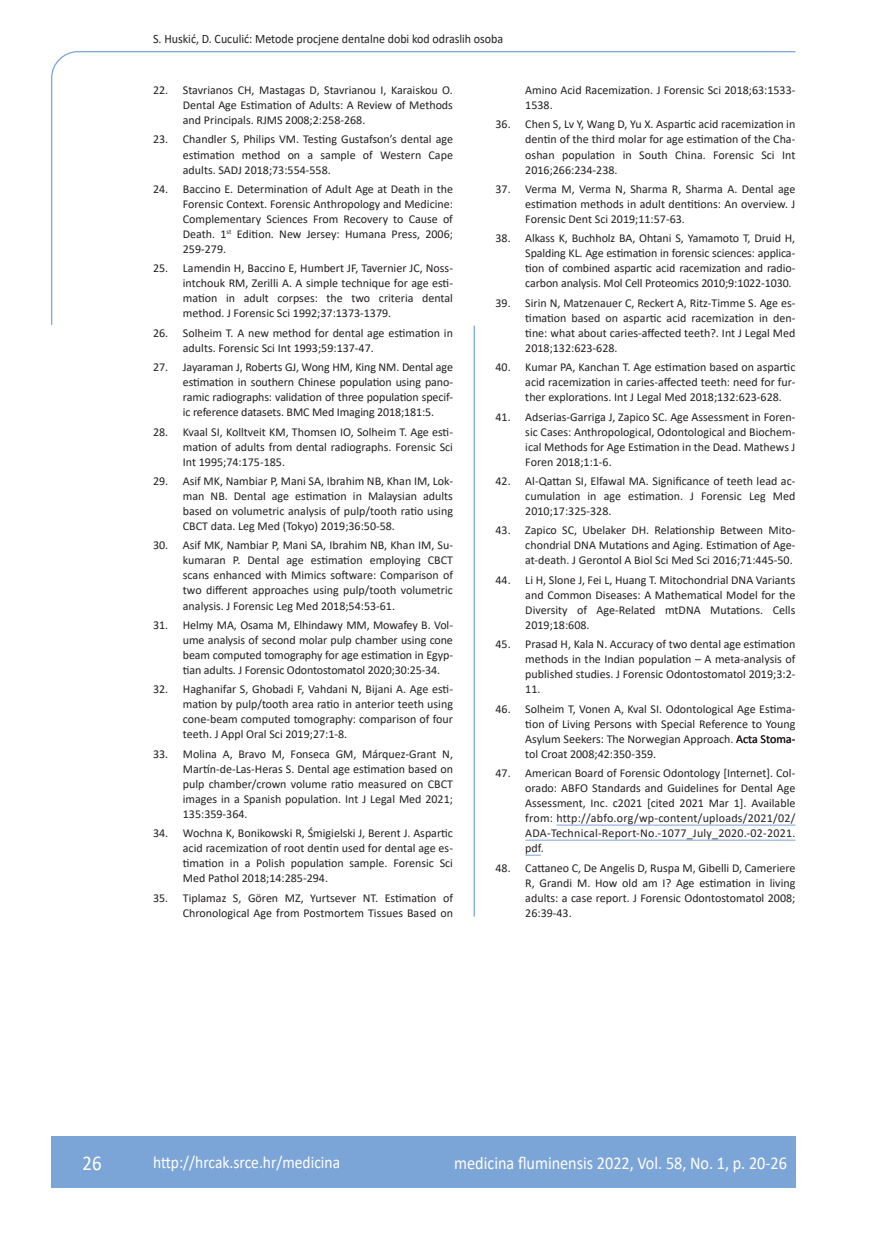
<style>
.page{position:relative;width:872px;height:1234px;background:#fff}
.page>*{position:absolute;margin:0;border:0;box-sizing:border-box;transform-origin:0 0}
.t1{font:21px "Calibri";color:#fff;scale:.9 1}
.t2{font:18px "Calibri";color:#fff;scale:.9 1}
.t3{font:17.25px "Calibri";color:#fff;scale:.9 1}
.glava{font:12.75px "Calibri";color:#231f20;scale:.94 1}
.literatura{font:12px/15px "Calibri";color:#231f20;text-align:justify}
</style>
<div class="page">
<svg style="left:51px;top:51px;width:745px;height:274px"></svg>
<hr style="left:473px;top:325px;width:2px;height:591px;background:#7ca5d7">
<div style="left:51px;top:1135px;width:744px;height:51px;background:#7ca5d7"></div>
<hr style="left:556px;top:824px;width:239px;height:1px;background:#7ca5d7">
<hr style="left:525px;top:839px;width:270px;height:1px;background:#7ca5d7">
<svg style="left:525px;top:854px;width:16px;height:1px"></svg>
<p class="glava" style="left:153px;top:29px;width:374px">S. Huskić, D. Cuculić: Metode procjene dentalne dobi kod odraslih osoba</p>
<p class="literatura" style="left:183px;top:82px;width:271px;text-indent:-30px">22. Stavrianos CH, Mastagas D, Stavrianou I, Karaiskou O.<br>Dental Age Estimation of Adults: A Review of Methods and Principals. RJMS 2008;2:258-268.</p>
<p class="literatura" style="left:183px;top:132px;width:271px;text-indent:-30px">23. Chandler S, Philips VM. Testing Gustafson’s dental age estimation method on a sample of Western Cape adults. SADJ 2018;73:554-558.</p>
<p class="literatura" style="left:183px;top:181px;width:272px;text-indent:-30px">24. Baccino E. Determination of Adult Age at Death in the Forensic Context. Forensic Anthropology and Medicine:<br>Complementary Sciences From Recovery to Cause of Death. 1<sup>st</sup> Edition. New Jersey: Humana Press, 2006; 259-279.</p>
<p class="literatura" style="left:183px;top:260px;width:271px;text-indent:-30px">25. Lamendin H, Baccino E, Humbert JF, Tavernier JC, Noss&shy;intchouk RM, Zerilli A. A simple technique for age esti&shy;mation in adult corpses: the two criteria dental method. J Forensic Sci 1992;37:1373-1379.</p>
<p class="literatura" style="left:183px;top:325px;width:271px;text-indent:-30px">26. Solheim T. A new method for dental age estimation in adults. Forensic Sci Int 1993;59:137-47.</p>
<p class="literatura" style="left:183px;top:359px;width:271px;text-indent:-30px">27. Jayaraman J, Roberts GJ, Wong HM, King NM. Dental age estimation in southern Chinese population using pano&shy;ramic radiographs: validation of three population specif&shy;ic reference datasets. BMC Med Imaging 2018;181:5.</p>
<p class="literatura" style="left:183px;top:423px;width:271px;text-indent:-30px">28. Kvaal SI, Kolltveit KM, Thomsen IO, Solheim T. Age esti&shy;mation of adults from dental radiographs. Forensic Sci Int 1995;74:175-185.</p>
<p class="literatura" style="left:183px;top:473px;width:271px;text-indent:-30px">29. Asif MK, Nambiar P, Mani SA, Ibrahim NB, Khan IM, Lok&shy;man NB. Dental age estimation in Malaysian adults based on volumetric analysis of pulp/tooth ratio using CBCT data. Leg Med (Tokyo) 2019;36:50-58.</p>
<p class="literatura" style="left:183px;top:537px;width:272px;text-indent:-30px">30. Asif MK, Nambiar P, Mani SA, Ibrahim NB, Khan IM, Su&shy;kumaran P. Dental age estimation employing CBCT scans enhanced with Mimics software: Comparison of two different approaches using pulp/tooth volumetric analysis. J Forensic Leg Med 2018;54:53-61.</p>
<p class="literatura" style="left:183px;top:617px;width:271px;text-indent:-30px">31. Helmy MA, Osama M, Elhindawy MM, Mowafey B. Vol&shy;ume analysis of second molar pulp chamber using cone beam computed tomography for age estimation in Egyp&shy;tian adults. J Forensic Odontostomatol 2020;30:25-34.</p>
<p class="literatura" style="left:183px;top:681px;width:271px;text-indent:-30px">32. Haghanifar S, Ghobadi F, Vahdani N, Bijani A. Age esti&shy;mation by pulp/tooth area ratio in anterior teeth using cone-beam computed tomography: comparison of four teeth. J Appl Oral Sci 2019;27:1-8.</p>
<p class="literatura" style="left:183px;top:745px;width:272px;text-indent:-30px">33. Molina A, Bravo M, Fonseca GM, Márquez-Grant N, Martín-de-Las-Heras S. Dental age estimation based on pulp chamber/crown volume ratio measured on CBCT images in a Spanish population. Int J Legal Med 2021; 135:359-364.</p>
<p class="literatura" style="left:183px;top:825px;width:271px;text-indent:-30px">34. Wochna K, Bonikowski R, Śmigielski J, Berent J. Aspartic acid racemization of root dentin used for dental age es&shy;timation in a Polish population sample. Forensic Sci Med Pathol 2018;14:285-294.</p>
<p class="literatura" style="left:153px;top:889px;width:301px;text-align:right">35. Tiplamaz S, Gören MZ, Yurtsever NT. Estimation of<br>Chronological Age from Postmortem Tissues Based on</p>
<p class="literatura" style="left:525px;top:82px;width:272px">Amino Acid Racemization. J Forensic Sci 2018;63:1533-<br>1538.</p>
<p class="literatura" style="left:525px;top:117px;width:271px;text-indent:-30px">36. Chen S, Lv Y, Wang D, Yu X. Aspartic acid racemization in dentin of the third molar for age estimation of the Cha&shy;oshan population in South China. Forensic Sci Int 2016;266:234-238.</p>
<p class="literatura" style="left:525px;top:181px;width:272px;text-indent:-30px">37. Verma M, Verma N, Sharma R, Sharma A. Dental age estimation methods in adult dentitions: An overview. J Forensic Dent Sci 2019;11:57-63.</p>
<p class="literatura" style="left:525px;top:230px;width:271px;text-indent:-30px">38. Alkass K, Buchholz BA, Ohtani S, Yamamoto T, Druid H, Spalding KL. Age estimation in forensic sciences: applica&shy;tion of combined aspartic acid racemization and radio&shy;carbon analysis. Mol Cell Proteomics 2010;9:1022-1030.</p>
<p class="literatura" style="left:525px;top:295px;width:272px;text-indent:-30px">39. Sirin N, Matzenauer C, Reckert A, Ritz-Timme S. Age es&shy;timation based on aspartic acid racemization in den&shy;tine: what about caries-affected teeth?. Int J Legal Med 2018;132:623-628.</p>
<p class="literatura" style="left:525px;top:359px;width:271px;text-indent:-30px">40. Kumar PA, Kanchan T. Age estimation based on aspartic acid racemization in caries-affected teeth: need for fur&shy;ther explorations. Int J Legal Med 2018;132:623-628.</p>
<p class="literatura" style="left:525px;top:408px;width:271px;text-indent:-30px">41. Adserias-Garriga J, Zapico SC. Age Assessment in Foren&shy;sic Cases: Anthropological, Odontological and Biochem&shy;ical Methods for Age Estimation in the Dead. Mathews J Foren 2018;1:1-6.</p>
<p class="literatura" style="left:525px;top:473px;width:272px;text-indent:-30px">42. Al-Qattan SI, Elfawal MA. Significance of teeth lead ac&shy;cumulation in age estimation. J Forensic Leg Med 2010;17:325-328.</p>
<p class="literatura" style="left:525px;top:522px;width:271px;text-indent:-30px">43. Zapico SC, Ubelaker DH. Relationship Between Mito&shy;chondrial DNA Mutations and Aging. Estimation of Age&shy;at-death. J Gerontol A Biol Sci Med Sci 2016;71:445-50.</p>
<p class="literatura" style="left:525px;top:571px;width:271px;text-indent:-30px">44. Li H, Slone J, Fei L, Huang T. Mitochondrial DNA Variants and Common Diseases: A Mathematical Model for the Diversity of Age-Related mtDNA Mutations. Cells 2019;18:608.</p>
<p class="literatura" style="left:525px;top:636px;width:272px;text-indent:-30px">45. Prasad H, Kala N. Accuracy of two dental age estimation methods in the Indian population – A meta-analysis of published studies. J Forensic Odontostomatol 2019;3:2- 11.</p>
<p class="literatura" style="left:525px;top:700px;width:271px;text-indent:-30px">46. Solheim T, Vonen A, Kval SI. Odontological Age Estima&shy;tion of Living Persons with Special Reference to Young Asylum Seekers: The Norwegian Approach. Acta Stoma&shy;tol Croat 2008;42:350-359.</p>
<p class="literatura" style="left:525px;top:765px;width:272px;text-indent:-30px">47. American Board of Forensic Odontology [Internet]. Col&shy;orado: ABFO Standards and Guidelines for Dental Age Assessment, Inc. c2021 [cited 2021 Mar 1]. Available from: http://abfo.org/wp-content/uploads/2021/02/ ADA-Technical-Report-No.-1077_July_2020.-02-2021. pdf.</p>
<p class="literatura" style="left:525px;top:859px;width:271px;text-indent:-30px">48. Cattaneo C, De Angelis D, Ruspa M, Gibelli D, Cameriere R, Grandi M. How old am I? Age estimation in living adults: a case report. J Forensic Odontostomatol 2008; 26:39-43.</p>
<p class="t1" style="left:82px;top:1147px;width:23px">26</p>
<p class="t3" style="left:153px;top:1149px;width:209px">http://hrcak.srce.hr/medicina</p>
<p class="t2" style="left:454px;top:1149px;width:371px">medicina fluminensis 2022, Vol. 58, No. 1, p. 20-26</p>
</div>
